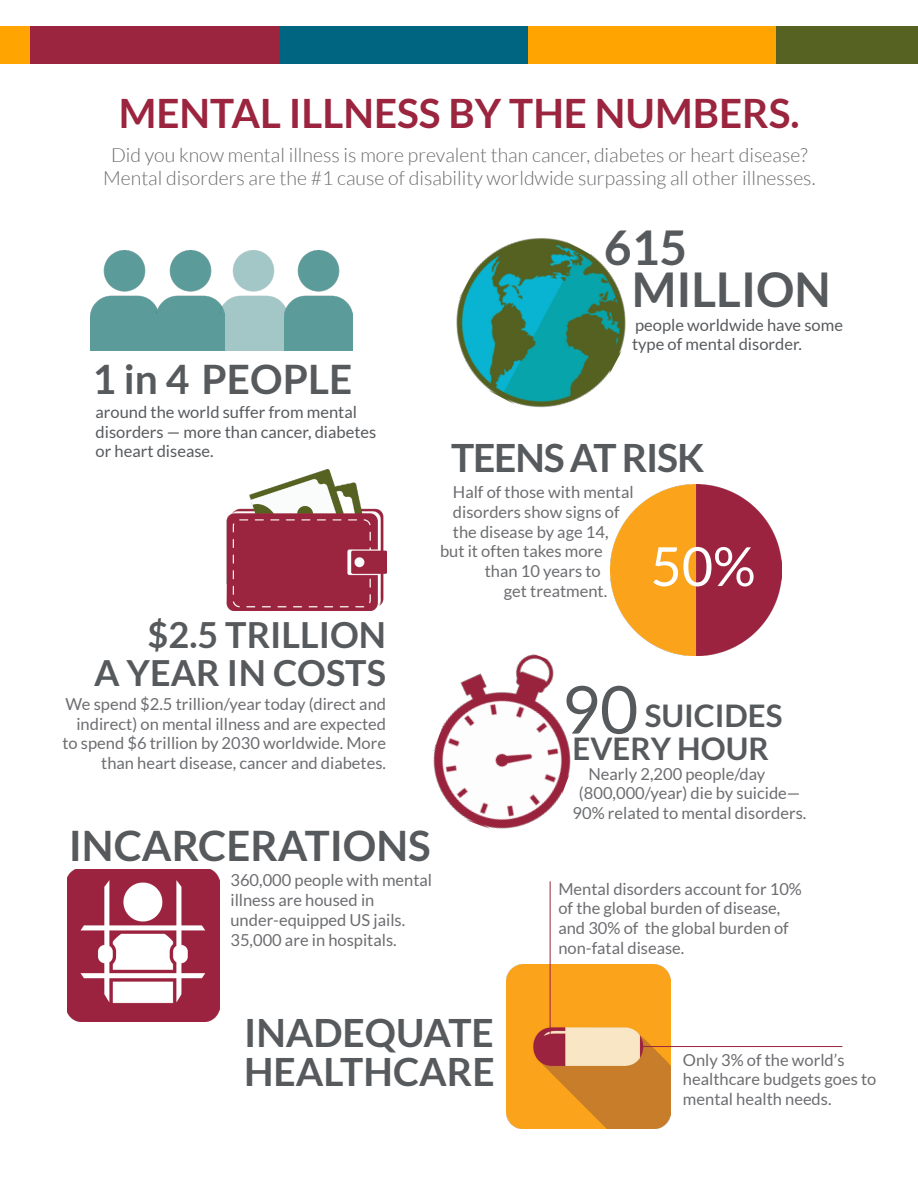
<style>
.page{position:relative;width:918px;height:1188px;background:#fff}
.page>*{position:absolute;margin:0;border:0;box-sizing:border-box;transform-origin:0 0}
.t1{font:66.15px "Lato";color:#575a5d}
.t2{font:54px "Lato";color:#fff}
.t3{font:700 48px/42px "Lato";color:#575a5d}
.t4{font:700 42px "Lato";color:#575a5d}
.t5{font:700 40.65px "Lato";color:#575a5d}
.t6{font:700 40.5px "Lato";color:#9b243e}
.t7{font:700 39px "Lato";color:#575a5d}
.t8{font:700 39px "Lato";letter-spacing:-.03em;color:#575a5d}
.t9{font:700 36px/37.5px "Lato";color:#575a5d;text-align:right}
.t10{font:700 31.2px "Lato";color:#575a5d}
.t11{font:300 19.5px/23.4px "Lato";color:#6b6b6e;text-align:center}
.t12{font:16.5px/19.8px "Lato";color:#6c6d70}
.t13{font:16.5px "Lato";color:#575a5d}
</style>
<div class="page">
<div style="left:30px;top:26px;width:249px;height:38px;background:#9b243e"></div>
<div style="left:0;top:26px;width:30px;height:38px;background:#ffa400"></div>
<div style="left:279px;top:26px;width:249px;height:38px;background:#006580"></div>
<div style="left:528px;top:26px;width:249px;height:38px;background:#ffa400"></div>
<div style="left:777px;top:26px;width:141px;height:38px;background:#556221"></div>
<img style="left:91px;top:251px;width:65px;height:99px">
<img style="left:156px;top:251px;width:63px;height:99px">
<img style="left:219px;top:251px;width:66px;height:99px">
<img style="left:285px;top:251px;width:68px;height:99px">
<img style="left:433px;top:654px;width:138px;height:175px">
<img style="left:456px;top:237px;width:170px;height:171px">
<img style="left:68px;top:870px;width:152px;height:152px">
<img style="left:226px;top:470px;width:160px;height:140px">
<img style="left:611px;top:485px;width:170px;height:170px">
<img style="left:506px;top:964px;width:164px;height:164px">
<hr style="left:550px;top:881px;width:1px;height:153px;background:#9b243e">
<hr style="left:642px;top:1046px;width:200px;height:1px;background:#9b243e">
<p class="t6" style="left:119px;top:90px;width:682px">MENTAL ILLNESS BY THE NUMBERS.</p>
<p class="t11" style="left:103px;top:143px;width:714px">Did you know mental illness is more prevalent than cancer, diabetes or heart disease?<br>Mental disorders are the #1 cause of disability worldwide surpassing all other illnesses.</p>
<p class="t5" style="left:92px;top:356px;width:261px">1 in 4 PEOPLE</p>
<p class="t13" style="left:96px;top:403px;width:263px">around the world suffer from mental</p>
<p class="t13" style="left:96px;top:422px;width:282px">disorders — more than cancer, diabetes</p>
<p class="t13" style="left:96px;top:442px;width:120px">or heart disease.</p>
<p class="t9" style="left:94px;top:616px;width:294px">$2.5 TRILLION<br>A YEAR I N COSTS</p>
<p class="t12" style="left:62px;top:694px;width:325px;text-align:right">We spend $2.5 trillion/year today (direct and indirect) on mental illness and are expected to spend $6 trillion by 2030 worldwide. More than heart disease, cancer and diabetes.</p>
<p class="t4" style="left:69px;top:822px;width:363px">INCARCERATIONS</p>
<p class="t12" style="left:230px;top:870px;width:203px">360,000 people with mental illness are housed in</p>
<p class="t12" style="left:230px;top:910px;width:176px">under-equipped US jails.<br>35,000 are in hospitals.</p>
<p class="t3" style="left:632px;top:226px;width:201px;text-indent:-28px">615<br>MILLION</p>
<p class="t13" style="left:635px;top:315px;width:209px">people worldwide have some</p>
<p class="t13" style="left:632px;top:335px;width:172px">type of mental disorder.</p>
<p class="t8" style="left:451px;top:436px;width:255px">TEENS AT RISK</p>
<p class="t12" style="left:453px;top:482px;width:182px">Half of those with mental</p>
<p class="t12" style="left:453px;top:502px;width:168px">disorders show signs of</p>
<p class="t12" style="left:453px;top:522px;width:157px">the disease by age 14,</p>
<p class="t12" style="left:440px;top:541px;width:164px">but it often takes more</p>
<p class="t12" style="left:485px;top:561px;width:117px">than 10 years to</p>
<p class="t12" style="left:504px;top:581px;width:105px">get treatment.</p>
<p class="t2" style="left:650px;top:536px;width:107px">50%</p>
<p class="t1" style="left:562px;top:673px;width:78px">90</p>
<p class="t10" style="left:645px;top:698px;width:139px">SUICIDES</p>
<p class="t12" style="left:588px;top:764px;width:178px">Nearly 2,200 people/day</p>
<p class="t12" style="left:579px;top:783px;width:223px">(800,000/year) die by suicide—</p>
<p class="t12" style="left:573px;top:803px;width:235px">90% related to mental disorders.</p>
<p class="t10" style="left:573px;top:731px;width:198px">EVERY HOUR</p>
<p class="t12" style="left:558px;top:879px;width:245px">Mental disorders account for 10% of the global burden of disease, and 30% of the global burden of non-fatal disease.</p>
<p class="t7" style="left:244px;top:1010px;width:251px">INADEQUATE</p>
<p class="t7" style="left:244px;top:1049px;width:252px">HEALTHCARE</p>
<p class="t12" style="left:683px;top:1050px;width:163px">Only 3% of the world’s</p>
<p class="t12" style="left:683px;top:1069px;width:195px">healthcare budgets goes to mental health needs.</p>
</div>
